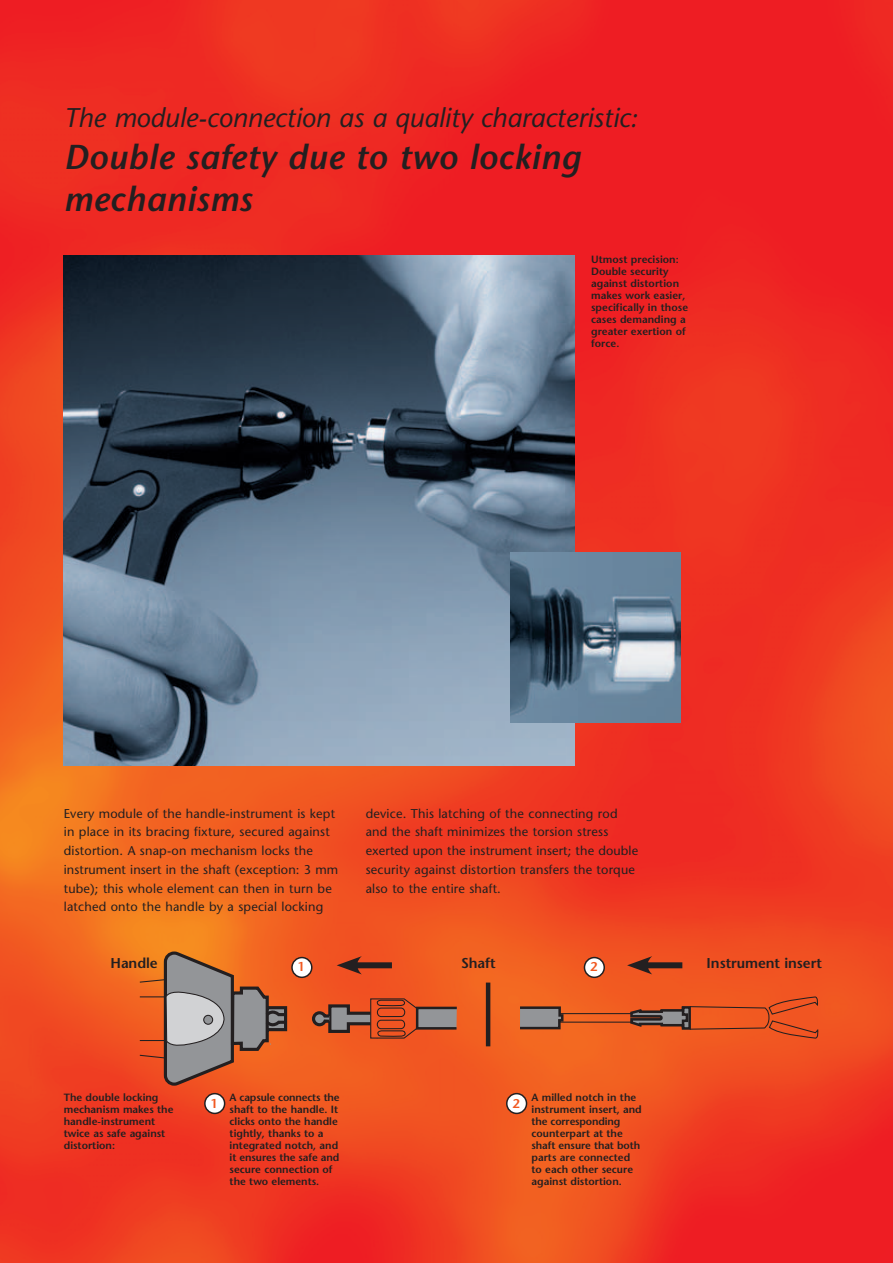
<style>
.page{position:relative;width:893px;height:1263px;background:#fff}
.page>*{position:absolute;margin:0;border:0;box-sizing:border-box;transform-origin:0 0}
.t1{font:italic 600 34.5px/42px "Stone Sans";letter-spacing:.015em;color:#231f20}
.t2{font:italic 27px "Stone Sans";color:#231f20}
.t3{font:600 14.25px "Stone Sans";letter-spacing:-.005em;color:#231f20}
.t4{font:12.75px/18.8px "Stone Sans";letter-spacing:.015em;color:#231f20}
.t5{font:600 12.75px "Stone Sans";color:#f15921}
.t6{font:600 10.5px/12px "Stone Sans";color:#231f20}
</style>
<div class="page">
<img style="left:0;top:0;width:893px;height:1263px">
<hr style="left:559px;top:1021px;width:72px;height:2px;background:#231f20">
<hr style="left:560px;top:1013px;width:71px;height:1px;background:#231f20">
<svg style="left:517px;top:1005px;width:48px;height:25px"></svg>
<div style="left:416px;top:1007px;width:42px;height:22px;background:#939598;border:3px solid #231f20"></div>
<svg style="left:629px;top:996px;width:190px;height:43px;background:#d35527"></svg>
<div style="left:642px;top:962px;width:40px;height:6px;background:#231f20"></div>
<svg style="left:627px;top:956px;width:25px;height:18px"></svg>
<svg style="left:139px;top:949px;width:279px;height:138px;background:#cb6941"></svg>
<hr style="left:486px;top:982px;width:4px;height:64px;background:#231f20">
<div style="left:292px;top:957px;width:20px;height:20px;background:#fff;border-radius:50%"></div>
<div style="left:291px;top:957px;width:21px;height:21px;border:2px solid #231f20;border-radius:50%"></div>
<div style="left:205px;top:1094px;width:20px;height:19px;background:#fff;border-radius:50%"></div>
<div style="left:204px;top:1093px;width:21px;height:21px;border:2px solid #231f20;border-radius:50%"></div>
<div style="left:584px;top:957px;width:20px;height:20px;background:#fff;border-radius:50%"></div>
<div style="left:584px;top:957px;width:21px;height:21px;border:2px solid #231f20;border-radius:50%"></div>
<div style="left:507px;top:1094px;width:19px;height:19px;background:#fff;border-radius:50%"></div>
<div style="left:506px;top:1093px;width:21px;height:21px;border:2px solid #231f20;border-radius:50%"></div>
<img style="left:64px;top:255px;width:510px;height:510px">
<img style="left:510px;top:553px;width:170px;height:170px">
<h2 class="t2" style="left:64px;top:107px;width:575px">The module-connection as a quality characteristic:</h2>
<h1 class="t1" style="left:64px;top:139px;width:518px">Double safety due to two locking mechanisms</h1>
<p class="t6" style="left:591px;top:254px;width:98px">Utmost precision:<br>Double security against distortion makes work easier, specifically in those cases demanding a greater exertion of force.</p>
<p class="t4" style="left:64px;top:805px;width:276px">Every module of the handle-instrument is kept in place in its bracing fixture, secured against distortion. A snap-on mechanism locks the instrument insert in the shaft (exception: 3 mm tube); this whole element can then in turn be latched onto the handle by a special locking</p>
<p class="t4" style="left:366px;top:805px;width:274px">device. This latching of the connecting rod and the shaft minimizes the torsion stress exerted upon the instrument insert; the double security against distortion transfers the torque also to the entire shaft.</p>
<h3 class="t3" style="left:111px;top:957px;width:49px">Handle</h3>
<h3 class="t3" style="left:461px;top:957px;width:36px">Shaft</h3>
<h3 class="t3" style="left:707px;top:957px;width:117px">Instrument insert</h3>
<p class="t5" style="left:298px;top:962px;width:9px">1</p>
<p class="t5" style="left:590px;top:962px;width:9px">2</p>
<p class="t6" style="left:64px;top:1092px;width:111px">The double locking mechanism makes the handle-instrument twice as safe against distortion:</p>
<p class="t6" style="left:531px;top:1092px;width:112px">A milled notch in the instrument insert, and the corresponding counterpart at the shaft ensure that both parts are connected to each other secure against distortion.</p>
<p class="t6" style="left:230px;top:1092px;width:112px">A capsule connects the shaft to the handle. It clicks onto the handle tightly, thanks to a inte grated notch, and it ensures the safe and secure connection of the two elements.</p>
<p class="t5" style="left:210px;top:1098px;width:9px">1</p>
<p class="t5" style="left:512px;top:1098px;width:9px">2</p>
</div>
